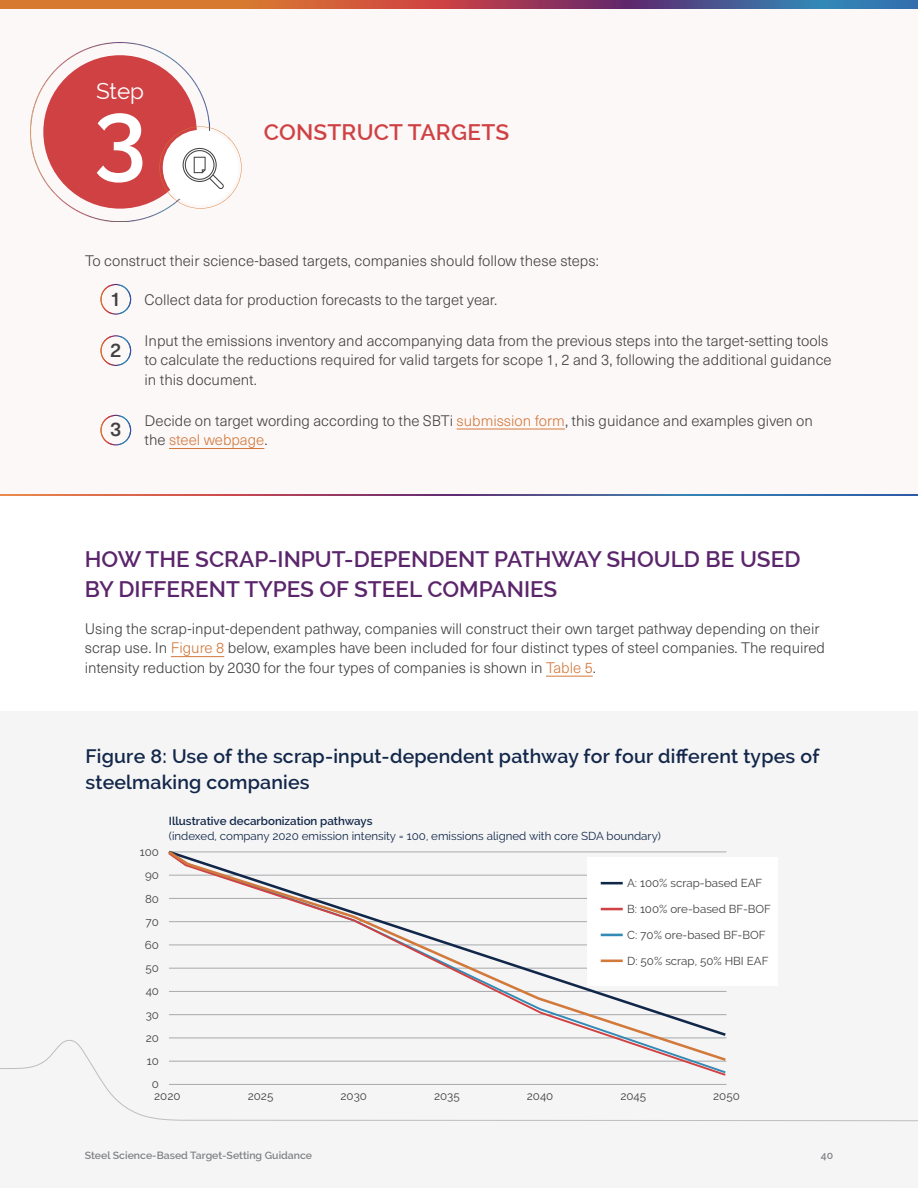
<style>
.page{position:relative;width:918px;height:1188px;background:#fff}
.page>*{position:absolute;margin:0;border:0;box-sizing:border-box;transform-origin:0 0}
.t1{font:600 96px "Raleway";color:#fff}
.t2{font:600 22.5px/30px "Raleway";color:#5b256b}
.t3{font:600 22.5px "Raleway";letter-spacing:.01em;color:#cf4143}
.t4{font:22.5px "Raleway";color:#fff}
.t5{font:600 19.5px/25.5px "Raleway";letter-spacing:.01em;color:#12274a}
.t6{font:500 19.5px "Neue Haas Unica";color:#414042}
.t7{font:300 15px/19.5px "Neue Haas Unica";color:#414042}
.t8{font:11.55px "Raleway";color:#414042}
.t9{font:11.55px "Raleway";color:#11274a}
.t10{font:600 11.55px "Raleway";color:#11274a}
.t11{font:11.55px/23.2px "Raleway";color:#424143;text-align:center}
.t12{font:600 10.5px "Raleway";color:#808285}
.s1{color:#d2793c}
</style>
<div class="page">
<div style="left:0;top:0;width:918px;height:494px;background:#fdf6f6"></div>
<hr style="left:457px;top:429px;width:108px;height:1px;background:#d2793c">
<hr style="left:169px;top:448px;width:95px;height:1px;background:#d2793c">
<svg style="left:100px;top:415px;width:31px;height:30px"></svg>
<svg style="left:100px;top:335px;width:31px;height:31px"></svg>
<svg style="left:100px;top:284px;width:31px;height:31px"></svg>
<div style="left:0;top:712px;width:918px;height:476px;background:#f1f1f1"></div>
<svg style="left:0;top:0;width:918px;height:9px"></svg>
<svg style="left:0;top:1040px;width:918px;height:81px"></svg>
<svg style="left:0;top:495px;width:918px;height:1px"></svg>
<img style="left:31px;top:43px;width:178px;height:178px">
<div style="left:43px;top:55px;width:154px;height:154px;background:#cf4143;border-radius:50%"></div>
<svg style="left:159px;top:127px;width:83px;height:82px"></svg>
<hr style="left:171px;top:656px;width:53px;height:1px;background:#d2793c">
<hr style="left:546px;top:676px;width:47px;height:1px;background:#d2793c">
<hr style="left:169px;top:1084px;width:558px;height:1px;background:#a7a9ac">
<svg style="left:166px;top:1063px;width:562px;height:14px"></svg>
<svg style="left:165px;top:850px;width:564px;height:213px"></svg>
<div style="left:587px;top:857px;width:191px;height:129px;background:#fff"></div>
<hr style="left:601px;top:882px;width:22px;height:2px;background:#11274a">
<hr style="left:601px;top:908px;width:22px;height:2px;background:#d04143">
<hr style="left:601px;top:934px;width:22px;height:2px;background:#328ab5">
<hr style="left:601px;top:960px;width:22px;height:2px;background:#d2793c">
<h2 class="t4" style="left:96px;top:78px;width:50px">Step</h2>
<h1 class="t1" style="left:94px;top:79px;width:54px">3</h1>
<h2 class="t3" style="left:264px;top:120px;width:247px">CONSTRUCT TARGETS</h2>
<p class="t7" style="left:85px;top:250px;width:515px">To construct their science-based targets, companies should follow these steps:</p>
<p class="t7" style="left:145px;top:289px;width:354px">Collect data for production forecasts to the target year.</p>
<p class="t7" style="left:145px;top:330px;width:689px">Input the emissions inventory and accompanying data from the previous steps into the target-setting tools to calculate the reductions required for valid targets for scope 1, 2 and 3, following the additional guidance in this document.</p>
<p class="t7" style="left:145px;top:410px;width:670px">Decide on target wording according to the SBTi <span class="s1">submission form</span>, this guidance and examples given on the <span class="s1">steel webpage</span>.</p>
<h3 class="t6" style="left:110px;top:284px;width:13px">1</h3>
<h3 class="t6" style="left:110px;top:335px;width:13px">2</h3>
<h3 class="t6" style="left:110px;top:415px;width:13px">3</h3>
<h2 class="t2" style="left:85px;top:544px;width:717px">HOW THE SCRAP-INPUT-DEPENDENT PATHWAY SHOULD BE USED<br>BY DIFFERENT TYPES OF STEEL COMPANIES</h2>
<p class="t7" style="left:85px;top:618px;width:742px">Using the scrap-input-dependent pathway, companies will construct their own target pathway depending on their scrap use. In <span class="s1">Figure 8</span> below, examples have been included for four distinct types of steel companies. The required intensity reduction by 2030 for the four types of companies is shown in <span class="s1">Table 5</span>.</p>
<h3 class="t5" style="left:85px;top:744px;width:736px">Figure 8: Use of the scrap-input-dependent pathway for four different types of steelmaking companies</h3>
<p class="t11" style="left:140px;top:840px;width:21px">100<br>90<br>80<br>70</p>
<p class="t11" style="left:145px;top:933px;width:16px">60</p>
<p class="t11" style="left:146px;top:957px;width:15px">50</p>
<p class="t11" style="left:146px;top:980px;width:15px;text-align:left">40<br>30</p>
<p class="t10" style="left:169px;top:814px;width:205px">Illustrative decarbonization pathways</p>
<p class="t9" style="left:169px;top:829px;width:493px">(indexed, company 2020 emission intensity = 100, emissions aligned with core SDA boundary)</p>
<p class="t8" style="left:627px;top:876px;width:137px">A: 100% scrap-based EAF</p>
<p class="t8" style="left:627px;top:902px;width:145px">B: 100% ore-based BF-BOF</p>
<p class="t8" style="left:627px;top:928px;width:140px">C: 70% ore-based BF-BOF</p>
<p class="t8" style="left:627px;top:954px;width:143px">D: 50% scrap, 50% HBI EAF</p>
<p class="t11" style="left:146px;top:1026px;width:15px">20<br>10<br>0</p>
<p class="t8" style="left:154px;top:1090px;width:28px">2020</p>
<p class="t8" style="left:248px;top:1090px;width:27px">2025</p>
<p class="t8" style="left:340px;top:1090px;width:28px">2030</p>
<p class="t8" style="left:434px;top:1090px;width:27px">2035</p>
<p class="t8" style="left:527px;top:1090px;width:28px">2040</p>
<p class="t8" style="left:620px;top:1090px;width:27px">2045</p>
<p class="t8" style="left:713px;top:1090px;width:28px">2050</p>
<p class="t12" style="left:85px;top:1150px;width:229px">Steel Science-Based Target-Setting Guidance</p>
<p class="t12" style="left:821px;top:1150px;width:14px">40</p>
</div>
